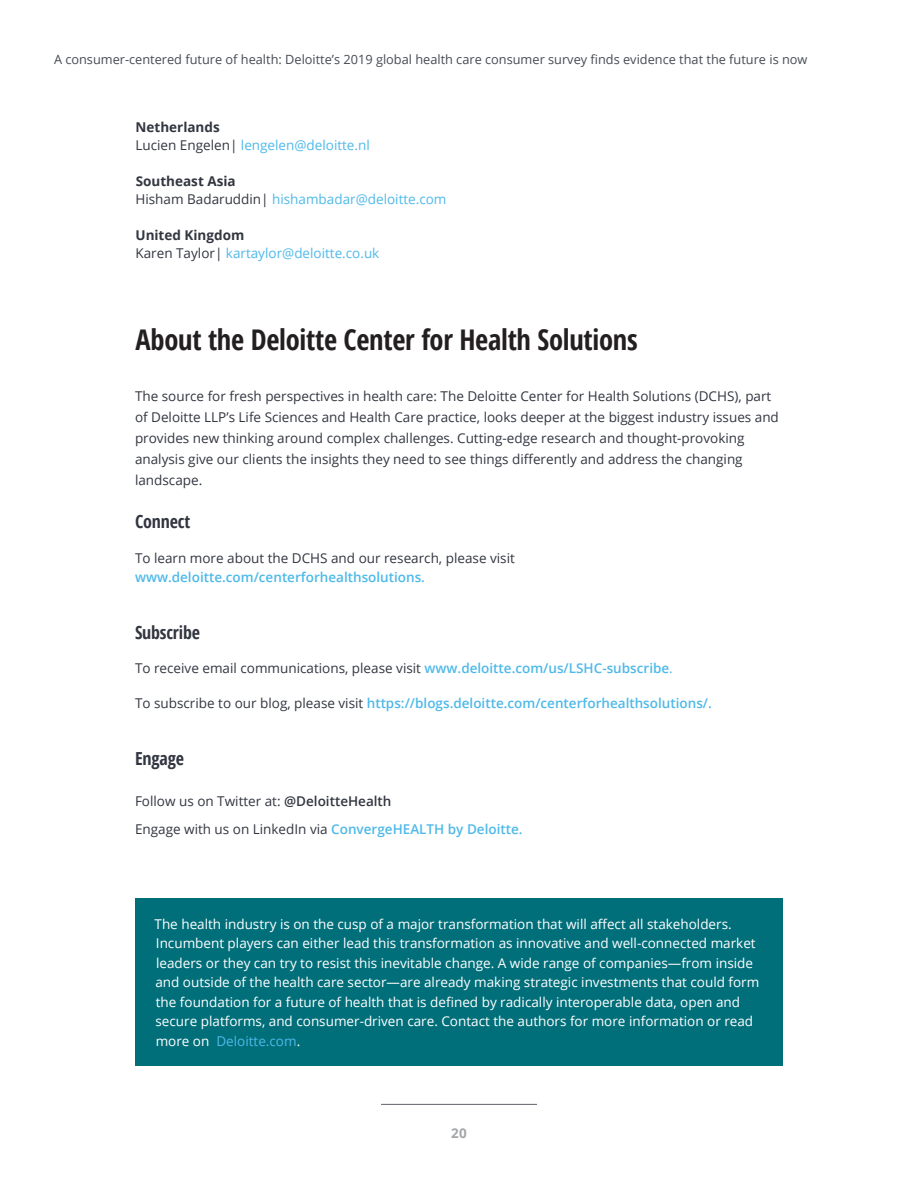
<style>
.page{position:relative;width:918px;height:1188px;background:#fff}
.page>*{position:absolute;margin:0;border:0;box-sizing:border-box;transform-origin:0 0}
.Heading_1{font:700 condensed 28.5px "Open Sans";letter-spacing:-.01em;color:#231f20}
.Heading2{font:700 condensed 18px "Open Sans";letter-spacing:-.01em;color:#323640}
.Heading2-2{font:700 condensed 18px "Open Sans";letter-spacing:-.01em;color:#323641}
.Heading2-3{font:13.5px/21px "Open Sans";color:#323640}
.body-auxiliary{font:13.5px/19.5px "Open Sans";color:#fff}
.Contacts__Info{font:13.5px "Open Sans";color:#4eb9e9}
.t1{font:600 13.5px "Open Sans";color:#4eb9e9}
.Contacts__Info-2{font:700 13.5px "Open Sans";color:#323640}
.t2{font:700 13.5px "Open Sans";color:#a3a7a9}
.t3{font:12.75px "Open Sans";color:#464b54}
.s1{color:#323640}
.s2{font-weight:600;color:#4eb9e9}
.s3{color:#4eb9e9}
.s4{font-weight:400;color:#323640}
.s5{font-weight:600}
</style>
<div class="page">
<hr style="left:381px;top:1104px;width:156px;height:1px;background:#5f6369">
<div style="left:135px;top:898px;width:648px;height:168px;background:#006f7a"></div>
<p class="t3" style="left:54px;top:50px;width:755px">A consumer-centered future of health: Deloitte’s 2019 global health care consumer survey finds evidence that the future is now</p>
<p class="Contacts__Info-2" style="left:136px;top:117px;width:86px">Netherlands</p>
<p class="Contacts__Info" style="left:135px;top:136px;width:236px"><span class="s1">Lucien Engelen|</span> lengelen@deloitte.nl</p>
<p class="Contacts__Info-2" style="left:136px;top:171px;width:101px">Southeast Asia</p>
<p class="Contacts__Info" style="left:135px;top:190px;width:313px"><span class="s1">Hisham Badaruddin|</span> hishambadar@deloitte.com</p>
<p class="Contacts__Info-2" style="left:135px;top:225px;width:110px">United Kingdom</p>
<p class="Contacts__Info" style="left:135px;top:244px;width:245px"><span class="s1">Karen Taylor|</span> kartaylor@deloitte.co.uk</p>
<p class="Heading_1" style="left:136px;top:320px;width:504px">About the Deloitte Center for Health Solutions</p>
<p class="Heading2-3" style="left:135px;top:385px;width:645px">The source for fresh perspectives in health care: The Deloitte Center for Health Solutions (DCHS), part of Deloitte LLP’s Life Sciences and Health Care practice, looks deeper at the biggest industry issues and provides new thinking around complex challenges. Cutting-edge research and thought-provoking analysis give our clients the insights they need to see things differently and address the changing landscape.</p>
<p class="Heading2-2" style="left:135px;top:509px;width:57px">Connect</p>
<p class="Heading2-3" style="left:135px;top:548px;width:381px;line-height:19.5px">To learn more about the DCHS and our research, please visit <span class="s2">www.deloitte.com/centerforhealthsolutions.</span></p>
<p class="Heading2" style="left:135px;top:620px;width:67px">Subscribe</p>
<p class="Heading2-3" style="left:135px;top:658px;width:539px">To receive email communications, please visit <span class="s2">www.deloitte.com/us/LSHC-subscribe</span><span class="s3">.</span></p>
<p class="t1" style="left:135px;top:694px;width:578px"><span class="s4">To subscribe to our blog, please visit</span> https://blogs.deloitte.com/centerforhealthsolutions/.</p>
<p class="Heading2" style="left:135px;top:745px;width:51px">Engage</p>
<p class="Heading2-3" style="left:135px;top:790px;width:258px">Follow us on Twitter at: <span class="s5">@DeloitteHealth</span></p>
<p class="Heading2-3" style="left:135px;top:818px;width:389px">Engage with us on LinkedIn via <span class="s2">ConvergeHEALTH by Deloitte.</span></p>
<p class="body-auxiliary" style="left:155px;top:914px;width:606px">The health industry is on the cusp of a major transformation that will affect all stakeholders.<br>Incumbent players can either lead this transformation as innovative and well-connected market leaders or they can try to resist this inevitable change. A wide range of companies—from inside and outside of the health care sector—are already making strategic investments that could form the foundation for a future of health that is defined by radically interoperable data, open and secure platforms, and consumer-driven care. Contact the authors for more information or read more on <span class="s3">Deloitte.com</span>.</p>
<p class="t2" style="left:451px;top:1123px;width:17px">20</p>
</div>
